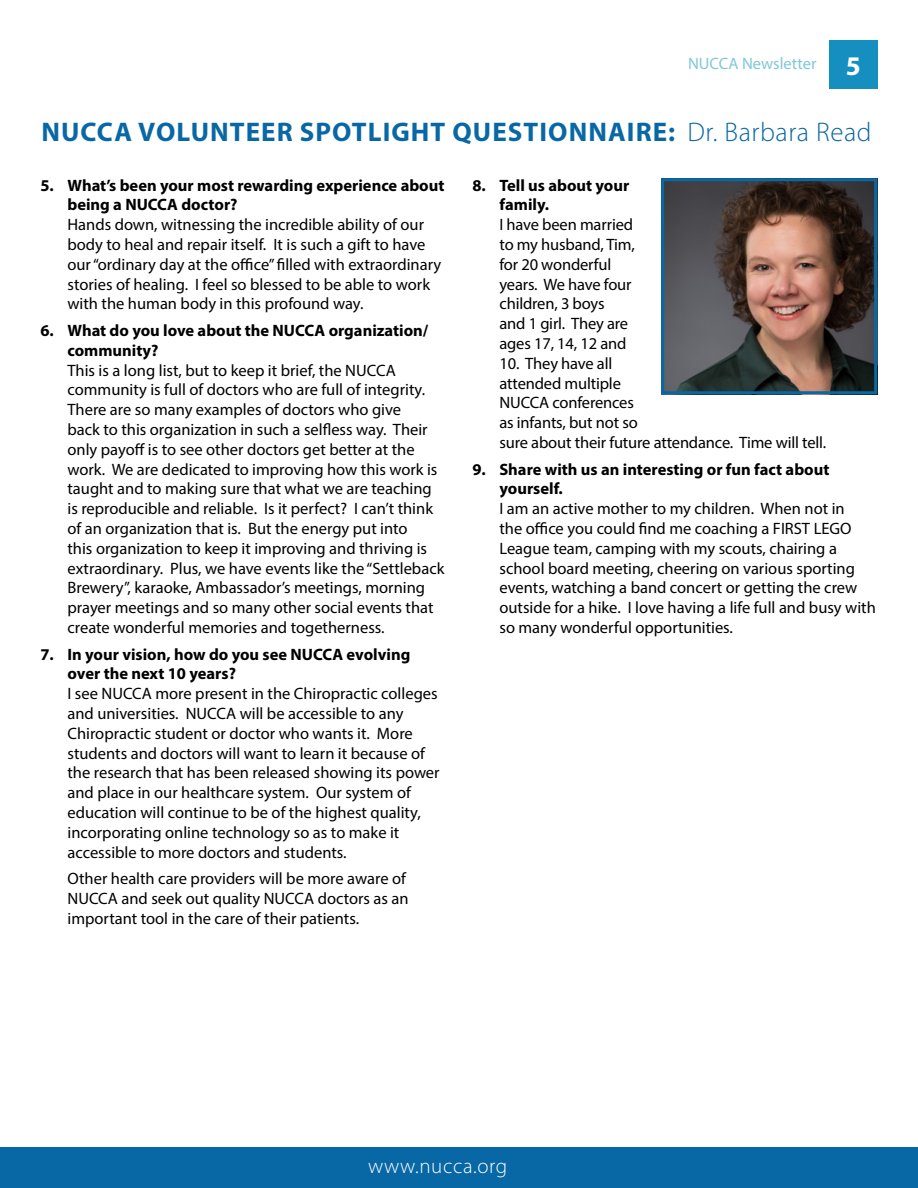
<style>
.page{position:relative;width:918px;height:1188px;background:#fff}
.page>*{position:absolute;margin:0;border:0;box-sizing:border-box;transform-origin:0 0}
.t1{font:700 27px "Myriad Pro";letter-spacing:.04em;color:#0867a5}
.t2{font:300 21px "Myriad Pro";letter-spacing:.03em;color:#fff}
.t3{font:16.5px/19.8px "Myriad Pro";color:#000}
.t4{font:700 16.5px/19.8px "Myriad Pro";color:#000}
.t5{font:16.5px "Myriad Pro";color:#80c8d8}
.s1{font-weight:700;font-size:27px;color:#fff}
.s2{font-weight:300}
</style>
<div class="page">
<div style="left:0;top:1148px;width:918px;height:40px;background:#0867a5"></div>
<div style="left:829px;top:40px;width:49px;height:49px;background:#158fbf"></div>
<img style="left:665px;top:182px;width:208px;height:208px">
<div style="left:661px;top:178px;width:216px;height:216px;border:3px solid #0867a5"></div>
<p class="t5" style="left:688px;top:54px;width:174px">NUCCA Newsletter <span class="s1">5</span></p>
<h1 class="t1" style="left:41px;top:114px;width:832px">NUCCA VOLUNTEER SPOTLIGHT QUESTIONNAIRE: <span class="s2">Dr. Barbara Read</span></h1>
<p class="t4" style="left:67px;top:175px;width:379px;text-indent:-27px">5. What’s been your most rewarding experience about being a NUCCA doctor?</p>
<p class="t3" style="left:67px;top:215px;width:375px">Hands down, witnessing the incredible ability of our body to heal and repair itself. It is such a gift to have our “ordinary day at the office” filled with extraordinary stories of healing. I feel so blessed to be able to work with the human body in this profound way.</p>
<p class="t4" style="left:67px;top:320px;width:362px;text-indent:-27px">6. What do you love about the NUCCA organization/ community?</p>
<p class="t3" style="left:67px;top:360px;width:378px">This is a long list, but to keep it brief, the NUCCA community is full of doctors who are full of integrity.<br>There are so many examples of doctors who give<br>back to this organization in such a selfless way. Their only payoff is to see other doctors get better at the work. We are dedicated to improving how this work is taught and to making sure that what we are teaching is reproducible and reliable. Is it perfect? I can’t think of an organization that is. But the energy put into<br>this organization to keep it improving and thriving is extraordinary. Plus, we have events like the “Settleback Brewery”, karaoke, Ambassador’s meetings, morning prayer meetings and so many other social events that create wonderful memories and togetherness.</p>
<p class="t4" style="left:67px;top:644px;width:344px;text-indent:-27px">7. In your vision, how do you see NUCCA evolving over the next 10 years?</p>
<p class="t3" style="left:67px;top:683px;width:374px">I see NUCCA more present in the Chiropractic colleges and universities. NUCCA will be accessible to any Chiropractic student or doctor who wants it. More students and doctors will want to learn it because of the research that has been released showing its power and place in our healthcare system. Our system of education will continue to be of the highest quality, incorporating online technology so as to make it accessible to more doctors and students.</p>
<p class="t3" style="left:67px;top:868px;width:343px">Other health care providers will be more aware of<br>NUCCA and seek out quality NUCCA doctors as an important tool in the care of their patients.</p>
<p class="t4" style="left:499px;top:175px;width:131px;text-indent:-27px">8. Tell us about your family.</p>
<p class="t3" style="left:499px;top:215px;width:137px">I have been married to my husband, Tim, for 20 wonderful years. We have four children, 3 boys<br>and 1 girl. They are ages 17, 14, 12 and</p>
<p class="t3" style="left:499px;top:353px;width:328px">10. They have all<br>attended multiple<br>NUCCA conferences<br>as infants, but not so<br>sure about their future attendance. Time will tell.</p>
<p class="t4" style="left:499px;top:459px;width:331px;text-indent:-27px">9. Share with us an interesting or fun fact about yourself.</p>
<p class="t3" style="left:499px;top:498px;width:378px">I am an active mother to my children. When not in<br>the office you could find me coaching a FIRST LEGO League team, camping with my scouts, chairing a school board meeting, cheering on various sporting events, watching a band concert or getting the crew outside for a hike. I love having a life full and busy with so many wonderful opportunities.</p>
<p class="t2" style="left:368px;top:1153px;width:141px">www.nucca.org</p>
</div>
